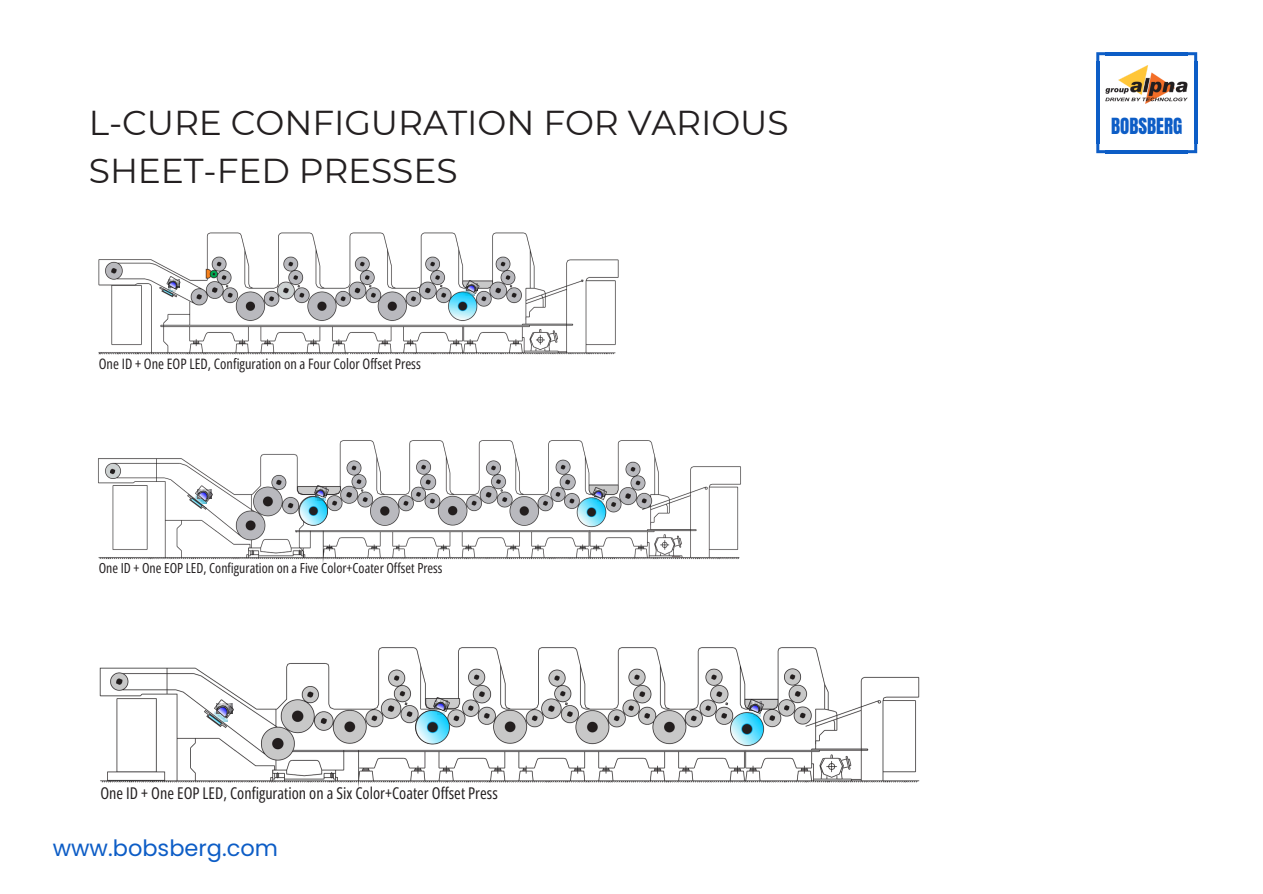
<style>
.page{position:relative;width:1263px;height:894px;background:#fff}
.page>*{position:absolute;margin:0;border:0;box-sizing:border-box;transform-origin:0 0}
.t1{font:34.5px/47.2px "Montserrat";letter-spacing:-.005em;color:#231f20}
.t2{font:22.5px "Poppins";color:#0d5dc6}
.t3{font:18.9px "Anton";color:#0d5dc6}
.t4{font:16.2px "Open Sans Condensed";color:#231f20}
.t5{font:14.4px "Open Sans Condensed";color:#231f20}
.t6{font:13.8px "Open Sans Condensed";color:#231f20}
</style>
<div class="page">
<img style="left:99px;top:647px;width:821px;height:140px">
<img style="left:193px;top:698px;width:46px;height:40px">
<img style="left:737px;top:690px;width:35px;height:34px">
<img style="left:204px;top:691px;width:37px;height:38px">
<img style="left:402px;top:686px;width:69px;height:71px">
<img style="left:423px;top:689px;width:35px;height:33px">
<img style="left:98px;top:440px;width:643px;height:123px">
<img style="left:177px;top:484px;width:40px;height:35px">
<img style="left:584px;top:479px;width:30px;height:29px">
<img style="left:187px;top:479px;width:32px;height:32px">
<img style="left:287px;top:476px;width:64px;height:60px">
<img style="left:306px;top:478px;width:30px;height:29px">
<img style="left:98px;top:232px;width:521px;height:123px">
<img style="left:456px;top:273px;width:31px;height:30px">
<img style="left:157px;top:269px;width:32px;height:30px">
<img style="left:1105px;top:65px;width:83px;height:39px">
<hr style="left:1194px;top:61px;width:3px;height:83px;background:#0d5dc6">
<hr style="left:1096px;top:61px;width:3px;height:83px;background:#0d5dc6">
<hr style="left:1105px;top:52px;width:83px;height:3px;background:#0d5dc6">
<hr style="left:1105px;top:150px;width:83px;height:3px;background:#0d5dc6">
<svg style="left:1188px;top:52px;width:9px;height:9px"></svg>
<svg style="left:1096px;top:52px;width:9px;height:9px"></svg>
<svg style="left:1188px;top:144px;width:9px;height:9px"></svg>
<svg style="left:1096px;top:144px;width:9px;height:9px"></svg>
<p class="t1" style="left:89px;top:99px;width:701px">L-CURE CONFIGURATION FOR VARIOUS<br>SHEET-FED PRESSES</p>
<p class="t5" style="left:99px;top:353px;width:324px">One ID + One EOP LED, Configuration on a Four Color Offset Press</p>
<p class="t6" style="left:99px;top:558px;width:345px">One ID + One EOP LED, Configuration on a Five Color+Coater Offset Press</p>
<h1 class="t4" style="left:100px;top:781px;width:399px">One ID + One EOP LED, Configuration on a Six Color+Coater Offset Press</h1>
<p class="t2" style="left:53px;top:832px;width:227px">www.bobsberg.com</p>
<h3 class="t3" style="left:1111px;top:113px;width:73px">BOBSBERG</h3>
</div>
